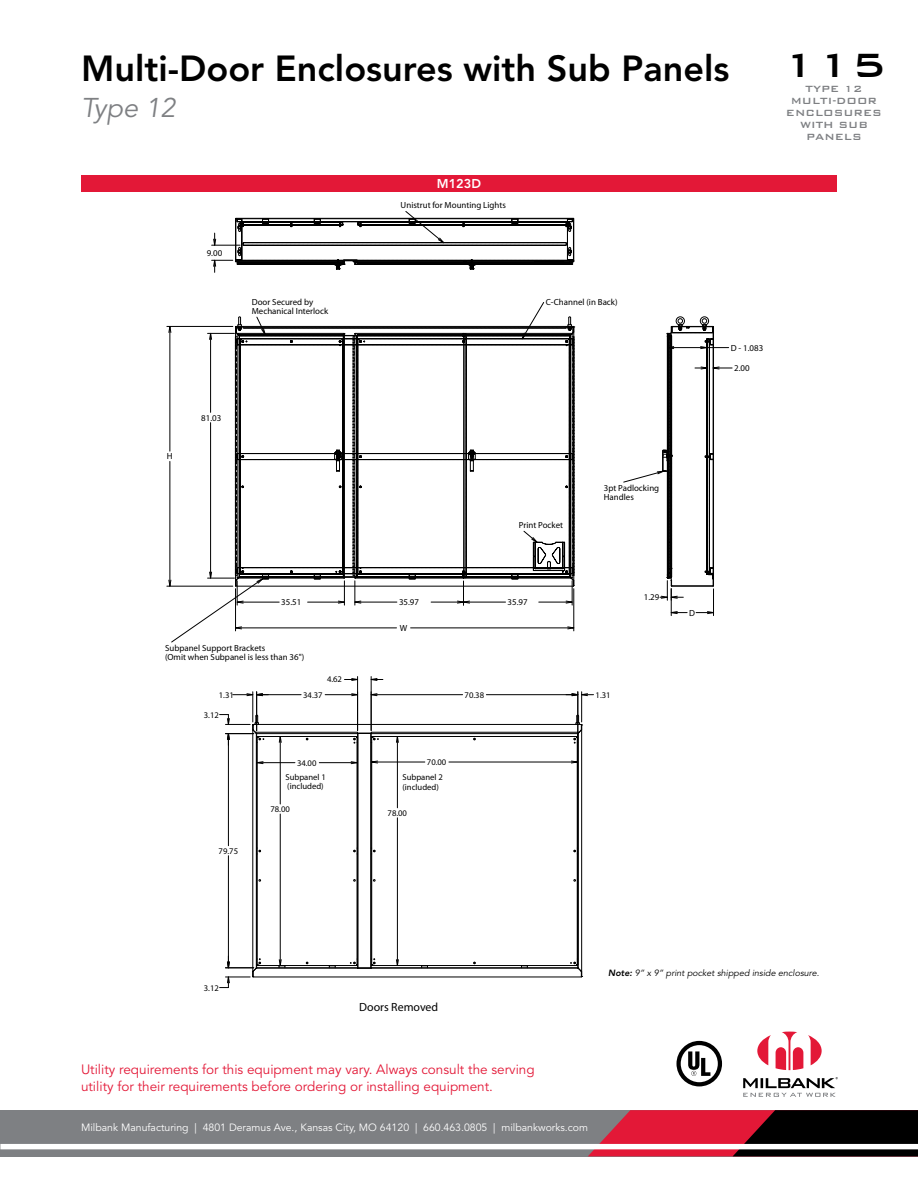
<style>
.page{position:relative;width:918px;height:1188px;background:#fff}
.page>*{position:absolute;margin:0;border:0;box-sizing:border-box;transform-origin:0 0}
.t1{font:700 45px "AG Bank Gothic Pln";color:#000}
.t2{font:800 36px "Avenir LT Std";color:#000}
.t3{font:italic 27px "Avenir LT Std";color:#7e8083}
.t4{font:13.5px/16.5px "Avenir LT Std";color:#e31837}
.t5{font:800 12.75px "Avenir LT Std";color:#fff}
.t6{font:700 12px "AG Bank Gothic Pln";color:#7e8083}
.t7{font:11.85px "Myriad Pro";color:#000}
.t8{font:10.5px "Avenir LT Std";color:#fff}
.t9{font:italic 9px "Avenir LT Std";color:#000}
.t10{font:8.85px/9px "Myriad Pro";color:#000}
.t11{font:8.7px/9.9px "Myriad Pro";color:#000}
.s1{font-weight:800}
</style>
<div class="page">
<div style="left:0;top:1110px;width:918px;height:46px;background:#7e8083"></div>
<svg style="left:588px;top:1110px;width:330px;height:46px;background:#6d1422"></svg>
<div style="left:0;top:1144px;width:918px;height:6px;background:#fff"></div>
<svg style="left:676px;top:1041px;width:46px;height:45px"></svg>
<svg style="left:757px;top:1032px;width:65px;height:38px"></svg>
<svg style="left:743px;top:1077px;width:95px;height:20px"></svg>
<hr style="left:167px;top:326px;width:66px;height:1px;background:#000">
<hr style="left:167px;top:586px;width:66px;height:1px;background:#000">
<svg style="left:623px;top:316px;width:109px;height:300px"></svg>
<svg style="left:212px;top:211px;width:363px;height:61px"></svg>
<svg style="left:168px;top:302px;width:408px;height:341px"></svg>
<hr style="left:464px;top:602px;width:42px;height:1px;background:#000">
<hr style="left:539px;top:602px;width:33px;height:1px;background:#000">
<hr style="left:372px;top:965px;width:205px;height:1px;background:#000">
<hr style="left:372px;top:736px;width:205px;height:1px;background:#000">
<hr style="left:371px;top:733px;width:207px;height:1px;background:#000">
<hr style="left:371px;top:732px;width:208px;height:1px;background:#000">
<hr style="left:255px;top:732px;width:102px;height:1px;background:#000">
<hr style="left:253px;top:724px;width:328px;height:1px;background:#000">
<hr style="left:257px;top:733px;width:100px;height:1px;background:#000">
<hr style="left:358px;top:733px;width:1px;height:235px;background:#000">
<hr style="left:370px;top:733px;width:1px;height:235px;background:#000">
<hr style="left:371px;top:733px;width:1px;height:235px;background:#000">
<hr style="left:578px;top:734px;width:1px;height:234px;background:#000">
<hr style="left:581px;top:725px;width:1px;height:251px;background:#000">
<hr style="left:256px;top:734px;width:1px;height:234px;background:#000">
<hr style="left:252px;top:725px;width:1px;height:251px;background:#000">
<hr style="left:357px;top:737px;width:1px;height:228px;background:#000">
<hr style="left:257px;top:737px;width:1px;height:228px;background:#000">
<hr style="left:258px;top:965px;width:99px;height:1px;background:#000">
<hr style="left:258px;top:736px;width:99px;height:1px;background:#000">
<hr style="left:257px;top:968px;width:100px;height:1px;background:#000">
<hr style="left:371px;top:968px;width:207px;height:1px;background:#000">
<hr style="left:371px;top:967px;width:207px;height:1px;background:#000">
<hr style="left:253px;top:977px;width:328px;height:1px;background:#000">
<hr style="left:257px;top:967px;width:100px;height:1px;background:#000">
<svg style="left:353px;top:848px;width:4px;height:6px"></svg>
<svg style="left:257px;top:848px;width:4px;height:6px"></svg>
<svg style="left:353px;top:732px;width:26px;height:12px"></svg>
<svg style="left:371px;top:848px;width:5px;height:6px"></svg>
<svg style="left:350px;top:958px;width:26px;height:11px"></svg>
<svg style="left:573px;top:714px;width:10px;height:30px"></svg>
<svg style="left:573px;top:848px;width:4px;height:6px"></svg>
<svg style="left:570px;top:959px;width:13px;height:18px"></svg>
<svg style="left:329px;top:966px;width:7px;height:2px"></svg>
<svg style="left:421px;top:966px;width:7px;height:2px"></svg>
<svg style="left:521px;top:966px;width:7px;height:2px"></svg>
<svg style="left:220px;top:714px;width:44px;height:31px"></svg>
<hr style="left:228px;top:734px;width:1px;height:112px;background:#000">
<hr style="left:228px;top:856px;width:1px;height:112px;background:#000">
<svg style="left:220px;top:956px;width:41px;height:32px"></svg>
<hr style="left:252px;top:692px;width:1px;height:30px;background:#000">
<svg style="left:233px;top:693px;width:35px;height:4px"></svg>
<hr style="left:256px;top:692px;width:1px;height:39px;background:#000">
<hr style="left:257px;top:694px;width:44px;height:1px;background:#000">
<hr style="left:325px;top:694px;width:33px;height:1px;background:#000">
<hr style="left:357px;top:677px;width:1px;height:54px;background:#000">
<hr style="left:371px;top:677px;width:1px;height:54px;background:#000">
<svg style="left:344px;top:677px;width:39px;height:5px"></svg>
<svg style="left:351px;top:693px;width:27px;height:4px"></svg>
<hr style="left:371px;top:692px;width:1px;height:39px;background:#000">
<hr style="left:371px;top:694px;width:92px;height:1px;background:#000">
<hr style="left:486px;top:694px;width:92px;height:1px;background:#000">
<hr style="left:577px;top:692px;width:1px;height:273px;background:#000">
<hr style="left:581px;top:692px;width:1px;height:30px;background:#000">
<svg style="left:566px;top:693px;width:28px;height:4px"></svg>
<svg style="left:278px;top:731px;width:4px;height:12px"></svg>
<svg style="left:278px;top:959px;width:7px;height:10px"></svg>
<hr style="left:280px;top:736px;width:1px;height:68px;background:#000">
<hr style="left:280px;top:814px;width:1px;height:152px;background:#000">
<svg style="left:252px;top:761px;width:12px;height:4px"></svg>
<hr style="left:257px;top:762px;width:38px;height:1px;background:#000">
<hr style="left:319px;top:762px;width:38px;height:1px;background:#000">
<svg style="left:350px;top:760px;width:29px;height:5px"></svg>
<svg style="left:570px;top:760px;width:13px;height:4px"></svg>
<hr style="left:372px;top:762px;width:53px;height:1px;background:#000">
<hr style="left:449px;top:762px;width:128px;height:1px;background:#000">
<svg style="left:395px;top:731px;width:4px;height:12px"></svg>
<svg style="left:395px;top:959px;width:4px;height:10px"></svg>
<hr style="left:397px;top:736px;width:1px;height:72px;background:#000">
<hr style="left:397px;top:818px;width:1px;height:148px;background:#000">
<div style="left:81px;top:176px;width:756px;height:16px;background:#e31837"></div>
<h2 class="t2" style="left:81px;top:47px;width:650px">Multi-Door Enclosures with Sub Panels</h2>
<h3 class="t3" style="left:81px;top:92px;width:96px">Type 12</h3>
<h3 class="t5" style="left:437px;top:176px;width:46px">M123D</h3>
<p class="t10" style="left:207px;top:248px;width:17px">9.00</p>
<p class="t10" style="left:252px;top:297px;width:78px">Door Secured by<br>Mechanical Interlock</p>
<p class="t10" style="left:167px;top:452px;width:7px">H</p>
<p class="t10" style="left:201px;top:413px;width:22px">81.03</p>
<p class="t10" style="left:401px;top:201px;width:107px">Unistrut for Mounting Lights</p>
<p class="t10" style="left:546px;top:298px;width:73px">C-Channel (in Back)</p>
<p class="t10" style="left:519px;top:521px;width:46px">Print Pocket</p>
<p class="t10" style="left:604px;top:484px;width:57px">3pt Padlocking<br>Handles</p>
<p class="t10" style="left:731px;top:343px;width:34px">D - 1.083</p>
<p class="t10" style="left:734px;top:363px;width:17px">2.00</p>
<h1 class="t1" style="left:782px;top:43px;width:106px">115</h1>
<h3 class="t6" style="left:806px;top:83px;width:10px">type</h3>
<h3 class="t6" style="left:844px;top:83px;width:20px">12</h3>
<h3 class="t6" style="left:791px;top:95px;width:9px">multi</h3>
<h3 class="t6" style="left:832px;top:95px;width:15px">-door</h3>
<h3 class="t6" style="left:786px;top:107px;width:11px">enclosures</h3>
<h3 class="t6" style="left:800px;top:119px;width:9px">with</h3>
<h3 class="t6" style="left:839px;top:119px;width:10px">sub</h3>
<h3 class="t6" style="left:806px;top:131px;width:10px">panels</h3>
<p class="t10" style="left:281px;top:598px;width:22px">35.51</p>
<p class="t10" style="left:165px;top:643px;width:141px">Subpanel Support Brackets<br>(Omit when Subpanel is less than 36")</p>
<p class="t11" style="left:327px;top:674px;width:17px">4.62</p>
<p class="t11" style="left:219px;top:690px;width:17px">1.31</p>
<p class="t11" style="left:303px;top:690px;width:21px">34.37</p>
<p class="t11" style="left:204px;top:710px;width:17px">3.12</p>
<p class="t10" style="left:399px;top:598px;width:22px">35.97</p>
<p class="t10" style="left:508px;top:598px;width:22px">35.97</p>
<p class="t10" style="left:400px;top:623px;width:9px">W</p>
<p class="t11" style="left:465px;top:690px;width:21px">70.38</p>
<p class="t11" style="left:596px;top:690px;width:17px">1.31</p>
<p class="t11" style="left:297px;top:758px;width:21px">34.00</p>
<p class="t11" style="left:427px;top:757px;width:21px">70.00</p>
<p class="t11" style="left:285px;top:772px;width:42px">Subpanel 1 (included)</p>
<p class="t11" style="left:402px;top:772px;width:42px">Subpanel 2 (included)</p>
<p class="t11" style="left:219px;top:846px;width:21px">79.75</p>
<p class="t11" style="left:270px;top:804px;width:21px">78.00</p>
<p class="t11" style="left:388px;top:808px;width:21px">78.00</p>
<p class="t10" style="left:644px;top:593px;width:17px">1.29</p>
<p class="t10" style="left:689px;top:608px;width:7px">D</p>
<p class="t11" style="left:204px;top:982px;width:17px">3.12</p>
<h3 class="t7" style="left:359px;top:999px;width:81px">Doors Removed</h3>
<h3 class="t4" style="left:81px;top:1062px;width:455px">Utility requirements for this equipment may vary. Always consult the serving utility for their requirements before ordering or installing equipment.</h3>
<p class="t8" style="left:81px;top:1122px;width:509px">Milbank Manufacturing | 4801 Deramus Ave., Kansas City, MO 64120 | 660.463.0805 | milbankworks.com</p>
<p class="t9" style="left:608px;top:968px;width:213px"><span class="s1">Note:</span> 9” x 9” print pocket shipped inside enclosure.</p>
</div>
